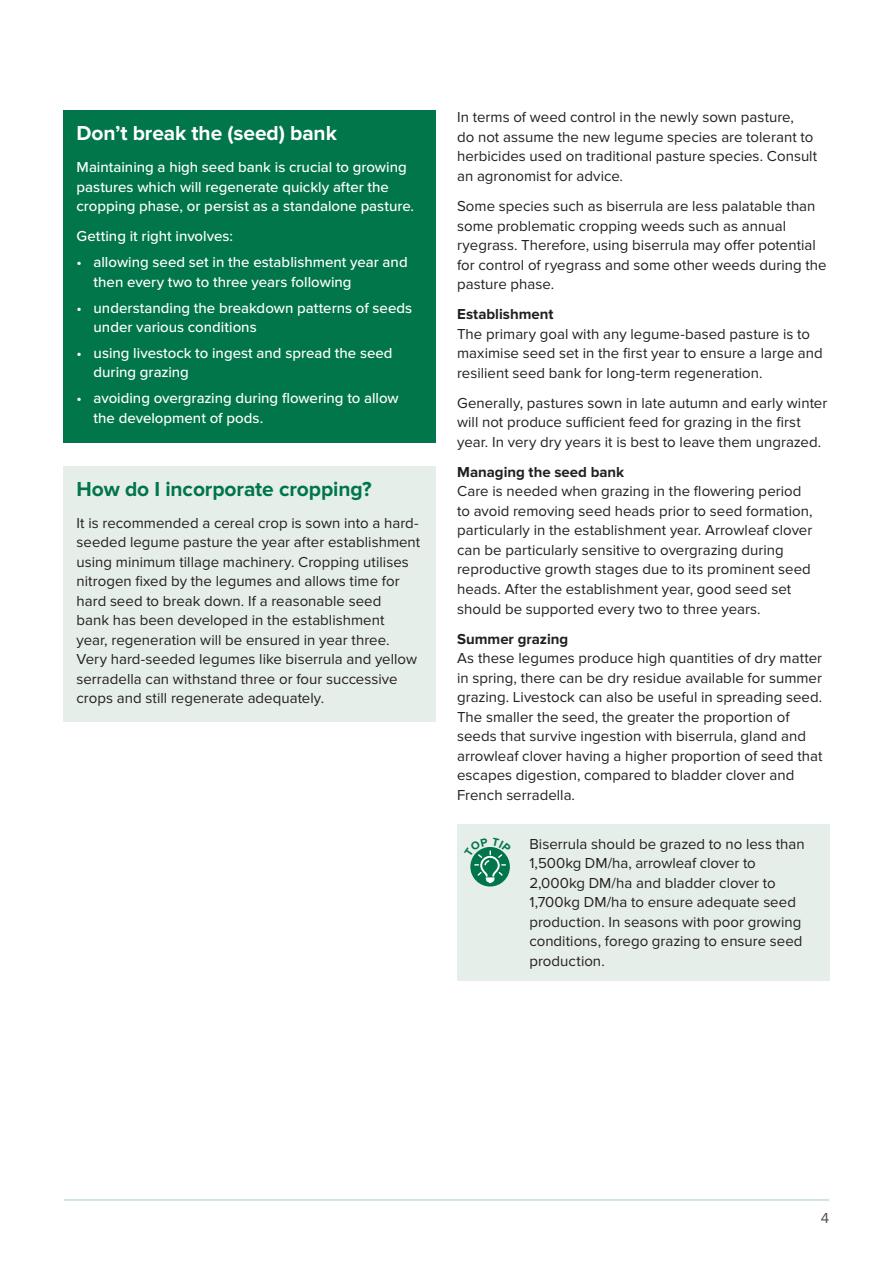
<style>
.page{position:relative;width:893px;height:1263px;background:#fff}
.page>*{position:absolute;margin:0;border:0;box-sizing:border-box;transform-origin:0 0}
.Heading_14pt{font:700 21px "Proxima Nova";letter-spacing:-.005em;color:#00764a}
.Heading_14pt-2{font:700 21px "Proxima Nova";letter-spacing:-.005em;color:#fff}
.Body{font:15px/19.5px "Proxima Nova";color:#231f20}
.Body-2{font:500 15px/19.5px "Proxima Nova";color:#fff}
.t1{font:15px "Proxima Nova";color:#4d4f54}
.s1{font-weight:700}
</style>
<div class="page">
<hr style="left:64px;top:1199px;width:765px;height:2px;background:#00764a">
<div style="left:64px;top:111px;width:372px;height:332px;background:#00764a"></div>
<div style="left:64px;top:466px;width:372px;height:255px;background:#e6eee9"></div>
<div style="left:457px;top:824px;width:372px;height:156px;background:#e6eee9"></div>
<div style="left:470px;top:847px;width:40px;height:39px;background:#00764a;border-radius:50%"></div>
<svg style="left:470px;top:847px;width:40px;height:36px"></svg>
<p class="Heading_14pt-2" style="left:77px;top:121px;width:262px">Don’t break the (seed) bank</p>
<p class="Body-2" style="left:77px;top:158px;width:339px">Maintaining a high seed bank is crucial to growing pastures which will regenerate quickly after the cropping phase, or persist as a standalone pasture.</p>
<p class="Body-2" style="left:77px;top:227px;width:158px">Getting it right involves:</p>
<p class="Body-2" style="left:94px;top:253px;width:316px;text-indent:-17px">• allowing seed set in the establishment year and then every two to three years following</p>
<p class="Body-2" style="left:94px;top:298px;width:320px;text-indent:-17px">• understanding the breakdown patterns of seeds under various conditions</p>
<p class="Body-2" style="left:94px;top:344px;width:301px;text-indent:-17px">• using livestock to ingest and spread the seed during grazing</p>
<p class="Body-2" style="left:94px;top:389px;width:307px;text-indent:-17px">• avoiding overgrazing during flowering to allow the development of pods.</p>
<p class="Heading_14pt" style="left:77px;top:476px;width:297px">How do I incorporate cropping?</p>
<p class="Body" style="left:77px;top:513px;width:345px">It is recommended a cereal crop is sown into a hard&shy;seeded legume pasture the year after establishment using minimum tillage machinery. Cropping utilises nitrogen fixed by the legumes and allows time for hard seed to break down. If a reasonable seed<br>bank has been developed in the establishment<br>year, regeneration will be ensured in year three.<br>Very hard-seeded legumes like biserrula and yellow serradella can withstand three or four successive crops and still regenerate adequately.</p>
<p class="Body" style="left:457px;top:108px;width:362px">In terms of weed control in the newly sown pasture,<br>do not assume the new legume species are tolerant to herbicides used on traditional pasture species. Consult an agronomist for advice.</p>
<p class="Body" style="left:457px;top:197px;width:371px">Some species such as biserrula are less palatable than some problematic cropping weeds such as annual ryegrass. Therefore, using biserrula may offer potential for control of ryegrass and some other weeds during the pasture phase.</p>
<p class="Body" style="left:457px;top:305px;width:367px"><span class="s1">Establishment<br></span>The primary goal with any legume‑based pasture is to maximise seed set in the first year to ensure a large and resilient seed bank for long-term regeneration.</p>
<p class="Body" style="left:457px;top:394px;width:372px">Generally, pastures sown in late autumn and early winter will not produce sufficient feed for grazing in the first year. In very dry years it is best to leave them ungrazed.</p>
<p class="Body" style="left:457px;top:463px;width:357px"><span class="s1">Managing the seed bank<br></span>Care is needed when grazing in the flowering period to avoid removing seed heads prior to seed formation, particularly in the establishment year. Arrowleaf clover can be particularly sensitive to overgrazing during reproductive growth stages due to its prominent seed heads. After the establishment year, good seed set should be supported every two to three years.</p>
<p class="Body" style="left:457px;top:629px;width:367px"><span class="s1">Summer grazing<br></span>As these legumes produce high quantities of dry matter in spring, there can be dry residue available for summer grazing. Livestock can also be useful in spreading seed.<br>The smaller the seed, the greater the proportion of seeds that survive ingestion with biserrula, gland and arrowleaf clover having a higher proportion of seed that escapes digestion, compared to bladder clover and French serradella.</p>
<p class="Body" style="left:529px;top:834px;width:277px">Biserrula should be grazed to no less than 1,500kg DM/ha, arrowleaf clover to 2,000kg DM/ha and bladder clover to 1,700kg DM/ha to ensure adequate seed production. In seasons with poor growing conditions, forego grazing to ensure seed production.</p>
<p class="t1" style="left:821px;top:1210px;width:10px">4</p>
</div>
